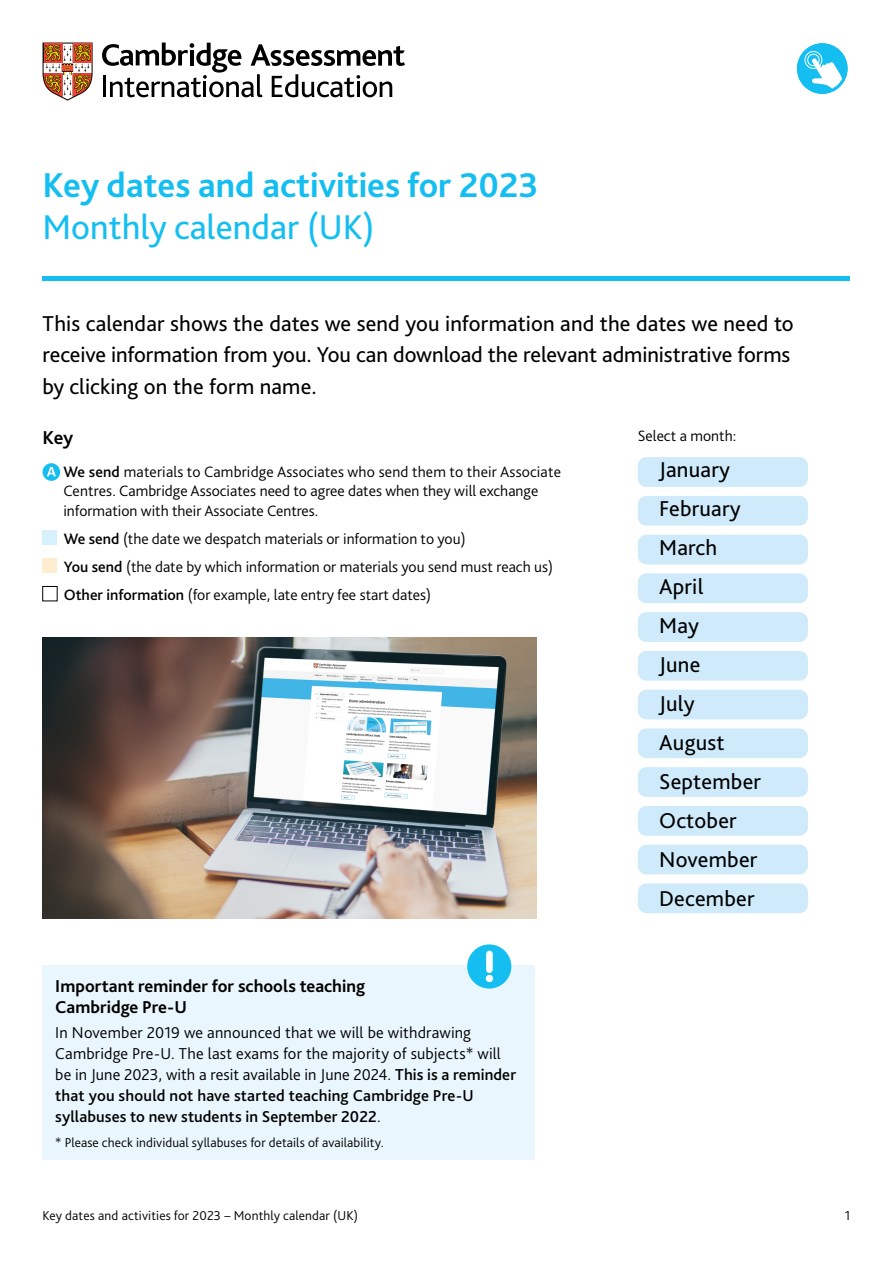
<style>
.page{position:relative;width:893px;height:1263px;background:#fff}
.page>*{position:absolute;margin:0;border:0;box-sizing:border-box;transform-origin:0 0}
.t1{font:700 36px "Bliss Pro";color:#15bef0}
.t2{font:36px "Bliss Pro";color:#15bef0}
.t3{font:22.5px/39px "Bliss Pro";letter-spacing:.005em;color:#000}
.t4{font:700 19.5px "Bliss Pro";color:#000}
.t5{font:700 18px/21px "Bliss Pro";color:#000}
.t6{font:300 16.5px/21px "Bliss Pro";letter-spacing:.005em;color:#000}
.t7{font:300 15.75px/19.5px "Bliss Pro";color:#000}
.t8{font:300 13.5px "Bliss Pro";letter-spacing:.01em;color:#000}
.s1{font-weight:500}
</style>
<div class="page">
<div style="left:43px;top:965px;width:492px;height:195px;background:#eaf6fd"></div>
<div style="left:43px;top:559px;width:14px;height:14px;background:#ffedd0"></div>
<div style="left:43px;top:531px;width:14px;height:14px;background:#d8effc"></div>
<div style="left:43px;top:276px;width:807px;height:5px;background:#15bef0"></div>
<div style="left:797px;top:43px;width:50px;height:51px;background:#15bef0;border-radius:50%"></div>
<svg style="left:804px;top:51px;width:40px;height:39px"></svg>
<div style="left:797px;top:43px;width:51px;height:51px;border:3px solid #15bef0;border-radius:50%"></div>
<svg style="left:102px;top:43px;width:303px;height:54px"></svg>
<svg style="left:43px;top:43px;width:50px;height:58px"></svg>
<div style="left:43px;top:463px;width:17px;height:18px;background:#15bef0;border-radius:50%"></div>
<svg style="left:47px;top:467px;width:9px;height:9px"></svg>
<img style="left:43px;top:638px;width:493px;height:280px">
<div style="left:467px;top:944px;width:44px;height:44px;background:#15bef0;border-radius:50%"></div>
<div style="left:486px;top:975px;width:7px;height:7px;background:#fff;border-radius:50%"></div>
<div style="left:486px;top:951px;width:7px;height:22px;background:#fff;border-radius:4px"></div>
<div style="left:638px;top:457px;width:170px;height:30px;background:#cfebfb;border-radius:9px"></div>
<div style="left:638px;top:496px;width:170px;height:30px;background:#cfebfb;border-radius:9px"></div>
<div style="left:638px;top:535px;width:170px;height:29px;background:#cfebfb;border-radius:9px"></div>
<div style="left:638px;top:573px;width:170px;height:30px;background:#cfebfb;border-radius:9px"></div>
<div style="left:638px;top:612px;width:170px;height:30px;background:#cfebfb;border-radius:9px"></div>
<div style="left:638px;top:651px;width:170px;height:30px;background:#cfebfb;border-radius:9px"></div>
<div style="left:638px;top:690px;width:170px;height:29px;background:#cfebfb;border-radius:9px"></div>
<div style="left:638px;top:728px;width:170px;height:30px;background:#cfebfb;border-radius:9px"></div>
<div style="left:638px;top:767px;width:170px;height:30px;background:#cfebfb;border-radius:9px"></div>
<div style="left:638px;top:806px;width:170px;height:30px;background:#cfebfb;border-radius:9px"></div>
<div style="left:638px;top:845px;width:170px;height:29px;background:#cfebfb;border-radius:9px"></div>
<div style="left:638px;top:883px;width:170px;height:30px;background:#cfebfb;border-radius:9px"></div>
<h1 class="t1" style="left:43px;top:163px;width:497px">Key dates and activities for 2023</h1>
<h1 class="t2" style="left:43px;top:205px;width:333px">Monthly calendar (UK)</h1>
<p class="t3" style="left:43px;top:307px;width:753px;line-height:31.5px">This calendar shows the dates we send you information and the dates we need to receive information from you. You can download the relevant administrative forms</p>
<h3 class="t3" style="left:43px;top:366px;width:276px">by clicking on the form name.</h3>
<p class="t4" style="left:43px;top:426px;width:32px">Key</p>
<p class="t7" style="left:63px;top:462px;width:499px"><span class="s1">We send</span> materials to Cambridge Associates who send them to their Associate<br>Centres. Cambridge Associates need to agree dates when they will exchange information with their Associate Centres.</p>
<p class="t7" style="left:64px;top:524px;width:491px;line-height:28px"><span class="s1">We send</span> (the date we despatch materials or information to you)<br><span class="s1">You send</span> (the date by which information or materials you send must reach us)</p>
<p class="t7" style="left:64px;top:585px;width:369px"><span class="s1">Other information</span> (for example, late entry fee start dates)</p>
<p class="t7" style="left:638px;top:426px;width:100px">Select a month:</p>
<p class="t3" style="left:659px;top:450px;width:103px">January<br>February<br>March<br>April<br>May<br>June<br>July<br>August<br>September<br>October<br>November<br>December</p>
<h4 class="t5" style="left:55px;top:975px;width:311px">Important reminder for schools teaching<br>Cambridge Pre-U</h4>
<p class="t6" style="left:55px;top:1022px;width:462px">In November 2019 we announced that we will be withdrawing Cambridge Pre-U. The last exams for the majority of subjects* will be in June 2023, with a resit available in June 2024. <span class="s1">This is a reminder that you should not have started teaching Cambridge Pre-U syllabuses to new students in September 2022</span>.</p>
<p class="t8" style="left:55px;top:1134px;width:330px">* Please check individual syllabuses for details of availability.</p>
<p class="t8" style="left:43px;top:1207px;width:317px">Key dates and activities for 2023 – Monthly calendar (UK)</p>
<p class="t8" style="left:845px;top:1207px;width:7px">1</p>
</div>
